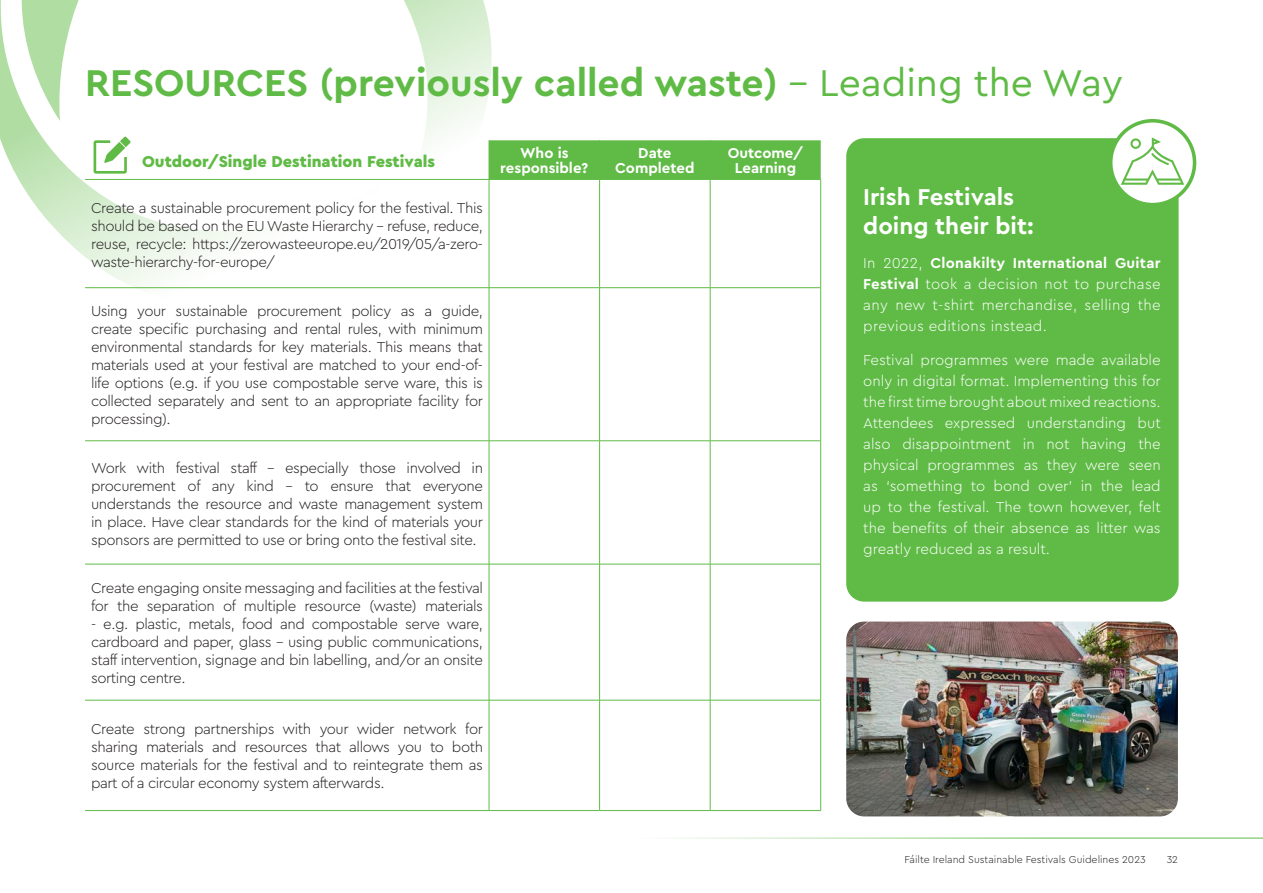
<style>
.page{position:relative;width:1263px;height:893px;background:#fff}
.page>*{position:absolute;margin:0;border:0;box-sizing:border-box;transform-origin:0 0}
._2{font:700 39px "Cera Pro";color:#60bb46}
._7{font:700 24px/28.8px "Cera Pro";color:#fff}
.Table_1{font:900 16.5px "Cera Pro";color:#60bb46}
._1{font:300 15px/18px "Cera Pro";letter-spacing:-.03em;color:#231f20;text-align:justify}
._1-2{font:300 15px/21px "Cera Pro";color:#fff;text-align:justify}
.Table2{font:700 15px/15px "Cera Pro";color:#fff;text-align:center}
.t1{font:300 10.5px "Cera Pro";color:#231f20}
.s1{font-weight:400}
.s2{font-weight:700}
</style>
<div class="page">
<hr style="left:577px;top:838px;width:686px;height:1px;background:#60bb46">
<svg style="left:0;top:0;width:274px;height:289px"></svg>
<svg style="left:274px;top:0;width:219px;height:301px"></svg>
<div style="left:490px;top:140px;width:331px;height:39px;background:#60bb46"></div>
<hr style="left:489px;top:140px;width:1px;height:39px;background:#60bb46">
<hr style="left:599px;top:140px;width:1px;height:39px;background:#60bb46">
<hr style="left:710px;top:140px;width:1px;height:39px;background:#60bb46">
<hr style="left:85px;top:179px;width:404px;height:1px;background:#60bb46">
<hr style="left:489px;top:179px;width:111px;height:1px;background:#60bb46">
<hr style="left:489px;top:180px;width:1px;height:107px;background:#60bb46">
<hr style="left:85px;top:287px;width:404px;height:1px;background:#60bb46">
<hr style="left:489px;top:287px;width:111px;height:1px;background:#60bb46">
<hr style="left:489px;top:288px;width:1px;height:153px;background:#60bb46">
<hr style="left:85px;top:440px;width:404px;height:1px;background:#60bb46">
<hr style="left:489px;top:440px;width:111px;height:1px;background:#60bb46">
<hr style="left:489px;top:441px;width:1px;height:123px;background:#60bb46">
<hr style="left:85px;top:564px;width:404px;height:1px;background:#60bb46">
<hr style="left:489px;top:564px;width:111px;height:1px;background:#60bb46">
<hr style="left:489px;top:564px;width:1px;height:136px;background:#60bb46">
<hr style="left:85px;top:700px;width:404px;height:1px;background:#60bb46">
<hr style="left:489px;top:700px;width:111px;height:1px;background:#60bb46">
<hr style="left:489px;top:700px;width:1px;height:110px;background:#60bb46">
<hr style="left:85px;top:810px;width:404px;height:1px;background:#60bb46">
<hr style="left:489px;top:810px;width:111px;height:1px;background:#60bb46">
<hr style="left:710px;top:179px;width:111px;height:1px;background:#60bb46">
<hr style="left:820px;top:180px;width:1px;height:107px;background:#60bb46">
<hr style="left:710px;top:287px;width:111px;height:1px;background:#60bb46">
<hr style="left:820px;top:288px;width:1px;height:153px;background:#60bb46">
<hr style="left:710px;top:440px;width:111px;height:1px;background:#60bb46">
<hr style="left:820px;top:441px;width:1px;height:123px;background:#60bb46">
<hr style="left:710px;top:564px;width:111px;height:1px;background:#60bb46">
<hr style="left:820px;top:564px;width:1px;height:136px;background:#60bb46">
<hr style="left:710px;top:700px;width:111px;height:1px;background:#60bb46">
<hr style="left:820px;top:700px;width:1px;height:110px;background:#60bb46">
<hr style="left:710px;top:810px;width:111px;height:1px;background:#60bb46">
<hr style="left:600px;top:179px;width:110px;height:1px;background:#60bb46">
<hr style="left:600px;top:287px;width:110px;height:1px;background:#60bb46">
<hr style="left:600px;top:440px;width:110px;height:1px;background:#60bb46">
<hr style="left:600px;top:564px;width:110px;height:1px;background:#60bb46">
<hr style="left:600px;top:700px;width:110px;height:1px;background:#60bb46">
<hr style="left:600px;top:810px;width:110px;height:1px;background:#60bb46">
<hr style="left:599px;top:180px;width:1px;height:107px;background:#60bb46">
<hr style="left:710px;top:180px;width:1px;height:107px;background:#60bb46">
<hr style="left:599px;top:288px;width:1px;height:153px;background:#60bb46">
<hr style="left:710px;top:288px;width:1px;height:153px;background:#60bb46">
<hr style="left:599px;top:441px;width:1px;height:123px;background:#60bb46">
<hr style="left:710px;top:441px;width:1px;height:123px;background:#60bb46">
<hr style="left:599px;top:564px;width:1px;height:136px;background:#60bb46">
<hr style="left:710px;top:564px;width:1px;height:136px;background:#60bb46">
<hr style="left:599px;top:700px;width:1px;height:110px;background:#60bb46">
<hr style="left:710px;top:700px;width:1px;height:110px;background:#60bb46">
<img style="left:846px;top:621px;width:332px;height:195px">
<svg style="left:94px;top:137px;width:37px;height:37px"></svg>
<div style="left:846px;top:138px;width:332px;height:464px;background:#60bb46;border-radius:18px"></div>
<div style="left:1111px;top:121px;width:83px;height:84px;background:#fff;border-radius:50%"></div>
<svg style="left:1121px;top:137px;width:63px;height:48px"></svg>
<div style="left:1109px;top:119px;width:87px;height:87px;border:4px solid #60bb46;border-radius:50%"></div>
<p class="_2" style="left:85px;top:57px;width:1040px">RESOURCES (previously called waste) <span class="s1">– Leading the Way</span></p>
<p class="Table_1" style="left:142px;top:150px;width:294px">Outdoor/Single Destination Festivals</p>
<p class="Table2" style="left:500px;top:145px;width:90px">Who is responsible?</p>
<p class="Table2" style="left:615px;top:145px;width:81px">Date<br>Completed</p>
<p class="Table2" style="left:728px;top:145px;width:77px">Outcome/<br>Learning</p>
<p class="_1" style="left:91px;top:198px;width:393px">Create a sustainable procurement policy for the festival. This should be based on the EU Waste Hierarchy - refuse, reduce, reuse, recycle: https://zerowasteeurope.eu/2019/05/a-zero&shy;waste-hierarchy-for-europe/</p>
<p class="_1" style="left:91px;top:302px;width:393px">Using your sustainable procurement policy as a guide, create specific purchasing and rental rules, with minimum environmental standards for key materials. This means that materials used at your festival are matched to your end-of&shy;life options (e.g. if you use compostable serve ware, this is collected separately and sent to an appropriate facility for processing).</p>
<p class="_1" style="left:91px;top:458px;width:393px">Work with festival staff - especially those involved in procurement of any kind - to ensure that everyone understands the resource and waste management system in place. Have clear standards for the kind of materials your sponsors are permitted to use or bring onto the festival site.</p>
<p class="_1" style="left:91px;top:578px;width:393px">Create engaging onsite messaging and facilities at the festival for the separation of multiple resource (waste) materials</p>
<p class="_1" style="left:91px;top:614px;width:393px">- e.g. plastic, metals, food and compostable serve ware, cardboard and paper, glass - using public communications, staff intervention, signage and bin labelling, and/or an onsite sorting centre.</p>
<p class="_1" style="left:91px;top:720px;width:393px">Create strong partnerships with your wider network for sharing materials and resources that allows you to both source materials for the festival and to reintegrate them as part of a circular economy system afterwards.</p>
<p class="_7" style="left:863px;top:182px;width:172px">Irish Festivals doing their bit:</p>
<p class="_1-2" style="left:863px;top:252px;width:299px">In 2022, <span class="s2">Clonakilty International Guitar Festival</span> took a decision not to purchase any new t-shirt merchandise, selling the previous editions instead.</p>
<p class="_1-2" style="left:863px;top:349px;width:299px">Festival programmes were made available only in digital format. Implementing this for the first time brought about mixed reactions.<br>Attendees expressed understanding but also disappointment in not having the physical programmes as they were seen as ‘something to bond over’ in the lead up to the festival. The town however, felt the benefits of their absence as litter was greatly reduced as a result.</p>
<p class="t1" style="left:904px;top:853px;width:243px">Fáilte Ireland Sustainable Festivals Guidelines 2023</p>
<p class="t1" style="left:1167px;top:853px;width:13px">32</p>
</div>
